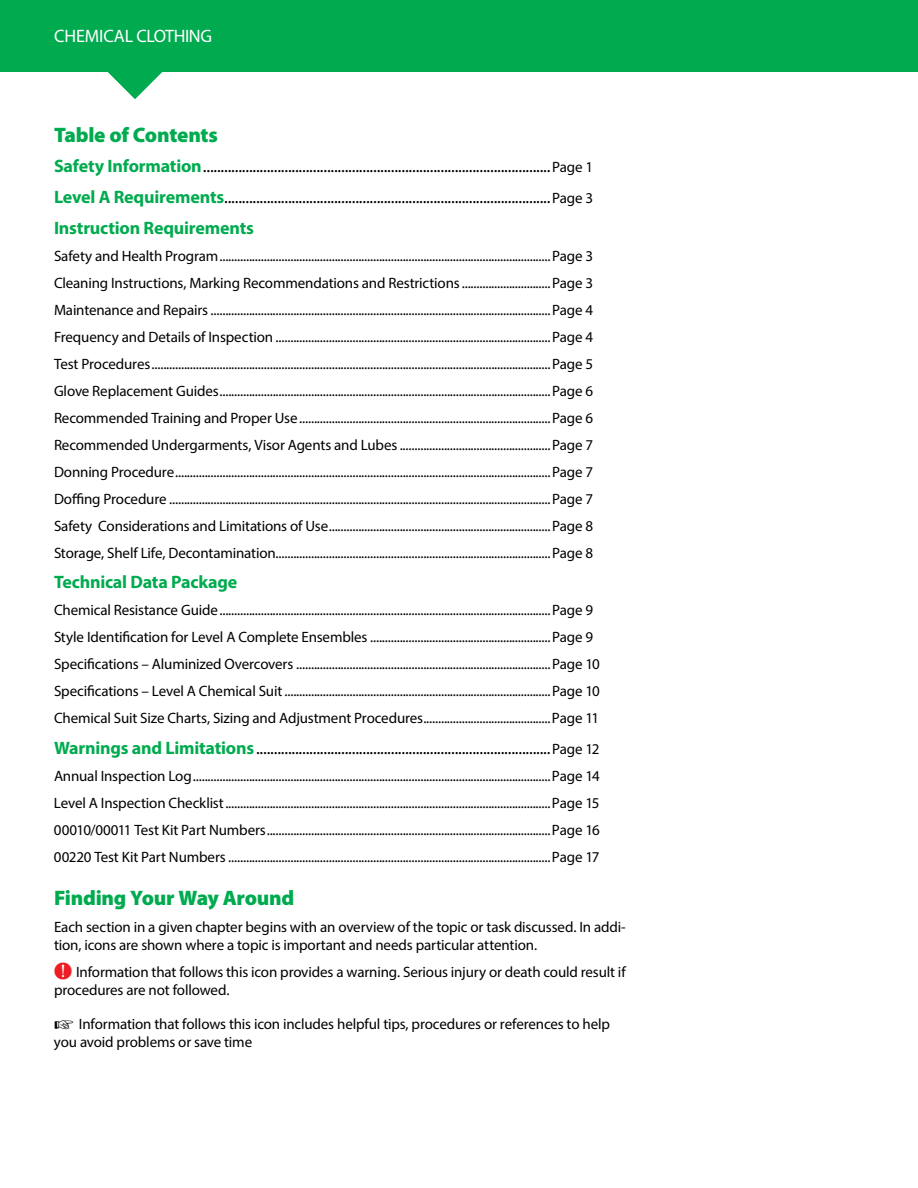
<style>
.page{position:relative;width:918px;height:1188px;background:#fff}
.page>*{position:absolute;margin:0;border:0;box-sizing:border-box;transform-origin:0 0}
.t1{font:900 21px "Myriad Pro";letter-spacing:-.01em;color:#00ab4f}
.t2{font:18px/30.6px "Myriad Pro";color:#000;text-align:justify}
.t3{font:700 18px "Myriad Pro";letter-spacing:-.015em;color:#00ab4f}
.t4{font:18px "Myriad Pro";letter-spacing:-.015em;color:#fff}
.t5{font:15px/27px "Myriad Pro";letter-spacing:-.01em;color:#000}
.s1{font-weight:700;color:#00ab4f}
.s2{font-size:15px}
.s3{font-family:"Se Lis HS Warning 200 S";font-size:18px;color:#ed1d24}
</style>
<div class="page">
<svg style="left:0;top:0;width:918px;height:99px;fill:#00ab4f"></svg>
<p class="t4" style="left:54px;top:25px;width:159px">CHEMICAL CLOTHING</p>
<h1 class="t1" style="left:54px;top:121px;width:166px">Table of Contents</h1>
<p class="t2" style="left:54px;top:151px;width:541px"><span class="s1">Safety Information</span>..................................................................................................<span class="s2">Page 1<br></span><span class="s1">Level A Requirements</span>............................................................................................<span class="s2">Page 3<br></span><span class="s1">Instruction Requirements</span></p>
<p class="t5" style="left:54px;top:242px;width:541px;text-align:justify">Safety and Health Program................................................................................................................Page 3<br>Cleaning Instructions, Marking Recommendations and Restrictions..............................Page 3<br>Maintenance and Repairs ...................................................................................................................Page 4<br>Frequency and Details of Inspection .............................................................................................Page 4<br>Test Procedures.......................................................................................................................................Page 5<br>Glove Replacement Guides................................................................................................................Page 6<br>Recommended Training and Proper Use.....................................................................................Page 6<br>Recommended Undergarments, Visor Agents and Lubes ...................................................Page 7<br>Donning Procedure...............................................................................................................................Page 7<br>Doffing Procedure .................................................................................................................................Page 7<br>Safety Considerations and Limitations of Use...........................................................................Page 8<br>Storage, Shelf Life, Decontamination.............................................................................................Page 8</p>
<p class="t3" style="left:54px;top:570px;width:185px">Technical Data Package</p>
<p class="t5" style="left:54px;top:596px;width:547px">Chemical Resistance Guide................................................................................................................Page 9<br>Style Identification for Level A Complete Ensembles .............................................................Page 9<br>Specifications – Aluminized Overcovers ......................................................................................Page 10<br>Specifications – Level A Chemical Suit..........................................................................................Page 10<br>Chemical Suit Size Charts, Sizing and Adjustment Procedures...........................................Page 11</p>
<p class="t2" style="left:54px;top:732px;width:547px"><span class="s1">Warnings and Limitations</span>...................................................................................<span class="s2">Page 12</span></p>
<p class="t5" style="left:54px;top:762px;width:547px;text-align:justify">Annual Inspection Log.........................................................................................................................Page 14<br>Level A Inspection Checklist..............................................................................................................Page 15<br>00010/00011 Test Kit Part Numbers................................................................................................Page 16<br>00220 Test Kit Part Numbers .............................................................................................................Page 17</p>
<h1 class="t1" style="left:54px;top:884px;width:242px">Finding Your Way Around</h1>
<p class="t5" style="left:54px;top:918px;width:573px;line-height:18px">Each section in a given chapter begins with an overview of the topic or task discussed. In addi&shy;tion, icons are shown where a topic is important and needs particular attention.</p>
<p class="t5" style="left:54px;top:963px;width:573px;line-height:18px"><span class="s3">N</span> Information that follows this icon provides a warning. Serious injury or death could result if procedures are not followed.</p>
<p class="t5" style="left:54px;top:1015px;width:557px;line-height:18px;text-indent:25px">Information that follows this icon includes helpful tips, procedures or references to help you avoid problems or save time</p>
</div>
